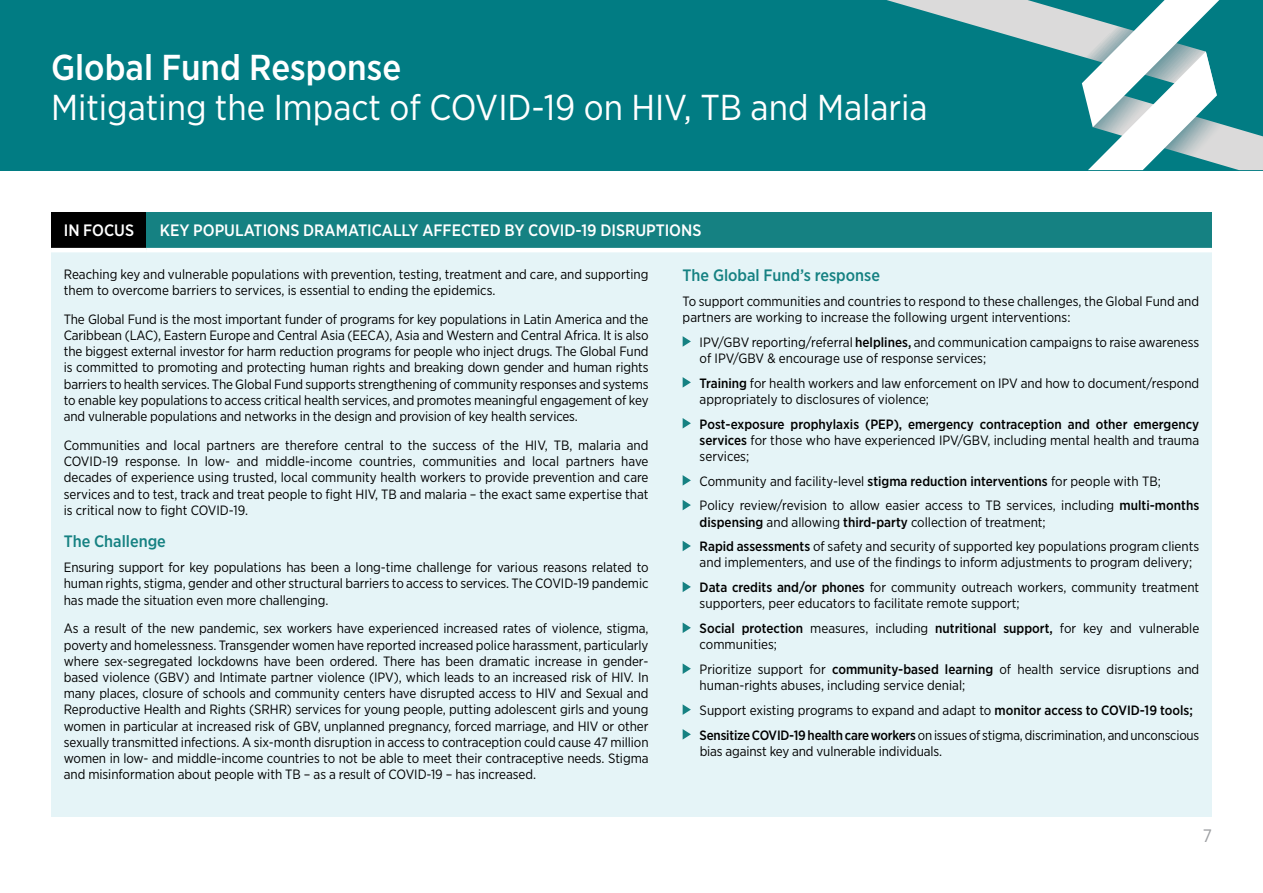
<style>
.page{position:relative;width:1263px;height:893px;background:#fff}
.page>*{position:absolute;margin:0;border:0;box-sizing:border-box;transform-origin:0 0}
.t1{font:36px "Gotham Narrow";color:#fff}
.t2{font:500 36px "Gotham Narrow";color:#fff}
.t3{font:18px "Gotham Narrow";color:#9d9fa2}
.t4{font:500 16.5px "Gotham Narrow";color:#fff}
.t5{font:500 16.5px "Gotham Narrow";color:#158182}
.t6{font:13.5px/16.2px "Gotham Narrow";color:#000}
.t7{font:500 13.5px/16.2px "Gotham Narrow";color:#000;text-align:justify}
.s1{font-weight:500}
.s2{font-weight:400}
</style>
<div class="page">
<div style="left:51px;top:213px;width:1161px;height:604px;background:#e5f4f7"></div>
<div style="left:0;top:0;width:1263px;height:170px;background:#017c83"></div>
<svg style="left:887px;top:0;width:376px;height:170px"></svg>
<svg style="left:683px;top:336px;width:8px;height:11px"></svg>
<svg style="left:683px;top:377px;width:8px;height:11px"></svg>
<svg style="left:683px;top:418px;width:8px;height:10px"></svg>
<svg style="left:683px;top:475px;width:8px;height:11px"></svg>
<svg style="left:683px;top:500px;width:8px;height:10px"></svg>
<svg style="left:683px;top:541px;width:8px;height:10px"></svg>
<svg style="left:683px;top:582px;width:8px;height:10px"></svg>
<svg style="left:683px;top:623px;width:8px;height:10px"></svg>
<svg style="left:683px;top:663px;width:8px;height:11px"></svg>
<svg style="left:683px;top:704px;width:8px;height:11px"></svg>
<svg style="left:683px;top:729px;width:8px;height:11px"></svg>
<div style="left:51px;top:213px;width:96px;height:37px;background:#000"></div>
<div style="left:147px;top:213px;width:1065px;height:37px;background:#158182"></div>
<hr style="left:51px;top:248px;width:96px;height:4px;background:#fff">
<hr style="left:147px;top:248px;width:1065px;height:4px;background:#fff">
<h1 class="t2" style="left:51px;top:44px;width:352px">Global Fund Response</h1>
<h1 class="t1" style="left:51px;top:85px;width:878px">Mitigating the Impact of COVID-19 on HIV, TB and Malaria</h1>
<p class="t4" style="left:64px;top:220px;width:72px">IN FOCUS</p>
<p class="t4" style="left:160px;top:220px;width:543px">KEY POPULATIONS DRAMATICALLY AFFECTED BY COVID-19 DISRUPTIONS</p>
<p class="t6" style="left:64px;top:266px;width:586px">Reaching key and vulnerable populations with prevention, testing, treatment and care, and supporting them to overcome barriers to services, is essential to ending the epidemics.</p>
<p class="t6" style="left:64px;top:311px;width:586px;text-align:justify">The Global Fund is the most important funder of programs for key populations in Latin America and the Caribbean (LAC), Eastern Europe and Central Asia (EECA), Asia and Western and Central Africa. It is also the biggest external investor for harm reduction programs for people who inject drugs. The Global Fund is committed to promoting and protecting human rights and breaking down gender and human rights barriers to health services. The Global Fund supports strengthening of community responses and systems to enable key populations to access critical health services, and promotes meaningful engagement of key and vulnerable populations and networks in the design and provision of key health services.</p>
<p class="t6" style="left:64px;top:437px;width:586px;text-align:justify">Communities and local partners are therefore central to the success of the HIV, TB, malaria and COVID-19 response. In low- and middle-income countries, communities and local partners have decades of experience using trusted, local community health workers to provide prevention and care services and to test, track and treat people to fight HIV, TB and malaria – the exact same expertise that is critical now to fight COVID-19.</p>
<p class="t5" style="left:64px;top:531px;width:104px">The Challenge</p>
<p class="t6" style="left:64px;top:559px;width:586px;text-align:justify">Ensuring support for key populations has been a long-time challenge for various reasons related to human rights, stigma, gender and other structural barriers to access to services. The COVID-19 pandemic has made the situation even more challenging.</p>
<p class="t6" style="left:64px;top:620px;width:586px;text-align:justify">As a result of the new pandemic, sex workers have experienced increased rates of violence, stigma, poverty and homelessness. Transgender women have reported increased police harassment, particularly where sex-segregated lockdowns have been ordered. There has been dramatic increase in gender&shy;based violence (GBV) and Intimate partner violence (IPV), which leads to an increased risk of HIV. In many places, closure of schools and community centers have disrupted access to HIV and Sexual and Reproductive Health and Rights (SRHR) services for young people, putting adolescent girls and young women in particular at increased risk of GBV, unplanned pregnancy, forced marriage, and HIV or other sexually transmitted infections. A six-month disruption in access to contraception could cause 47 million women in low- and middle-income countries to not be able to meet their contraceptive needs. Stigma and misinformation about people with TB – as a result of COVID-19 – has increased.</p>
<p class="t5" style="left:683px;top:265px;width:199px">The Global Fund’s response</p>
<p class="t6" style="left:683px;top:293px;width:518px">To support communities and countries to respond to these challenges, the Global Fund and partners are working to increase the following urgent interventions:</p>
<p class="t6" style="left:700px;top:334px;width:501px">IPV/GBV reporting/referral <span class="s1">helplines,</span> and communication campaigns to raise awareness of IPV/GBV &amp; encourage use of response services;</p>
<p class="t6" style="left:700px;top:374px;width:501px"><span class="s1">Training</span> for health workers and law enforcement on IPV and how to document/respond appropriately to disclosures of violence;</p>
<p class="t7" style="left:700px;top:415px;width:501px">Post-exposure prophylaxis (PEP), emergency contraception and other emergency services <span class="s2">for those who have experienced IPV/GBV, including mental health and trauma services;</span></p>
<p class="t6" style="left:700px;top:468px;width:501px;line-height:24.8px">Community and facility-level <span class="s1">stigma reduction interventions</span> for people with TB;<br>Policy review/revision to allow easier access to TB services, including <span class="s1">multi-months</span></p>
<p class="t6" style="left:700px;top:509px;width:501px;line-height:24.8px"><span class="s1">dispensing</span> and allowing <span class="s1">third-party</span> collection of treatment;<br><span class="s1">Rapid assessments</span> of safety and security of supported key populations program clients</p>
<p class="t6" style="left:700px;top:550px;width:501px;line-height:24.8px">and implementers, and use of the findings to inform adjustments to program delivery;<br><span class="s1">Data credits and/or phones</span> for community outreach workers, community treatment</p>
<p class="t6" style="left:700px;top:591px;width:501px;line-height:24.8px">supporters, peer educators to facilitate remote support;<br><span class="s1">Social protection</span> measures, including <span class="s1">nutritional support,</span> for key and vulnerable</p>
<p class="t6" style="left:700px;top:632px;width:501px;line-height:24.8px">communities;<br>Prioritize support for <span class="s1">community-based learning</span> of health service disruptions and</p>
<p class="t6" style="left:700px;top:673px;width:501px;line-height:24.8px">human-rights abuses, including service denial;<br>Support existing programs to expand and adapt to <span class="s1">monitor access to COVID-19 tools;<br>Sensitize COVID-19 health care workers</span> on issues of stigma, discrimination, and unconscious</p>
<p class="t6" style="left:700px;top:743px;width:244px">bias against key and vulnerable individuals.</p>
<h2 class="t3" style="left:1203px;top:824px;width:11px">7</h2>
</div>
